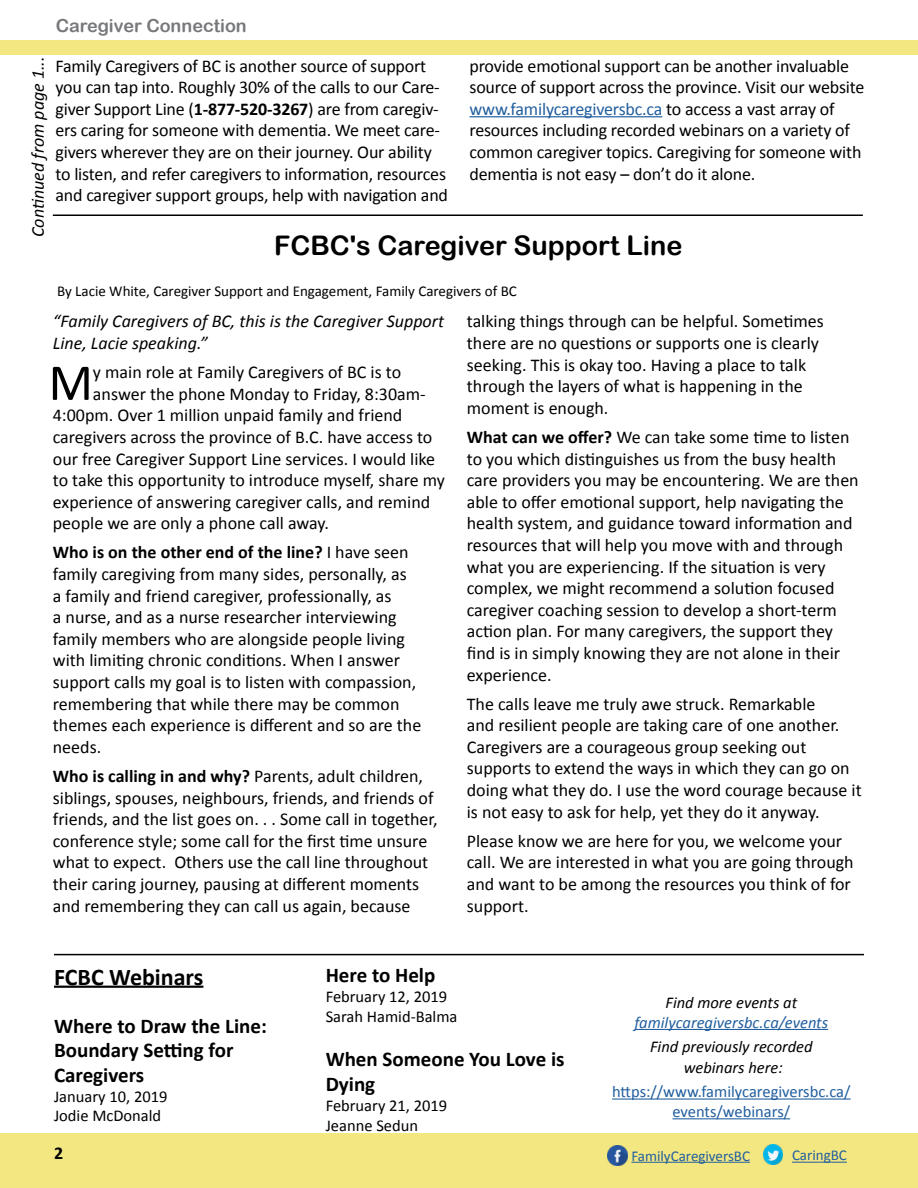
<style>
.page{position:relative;width:918px;height:1188px;background:#fff}
.page>*{position:absolute;margin:0;border:0;box-sizing:border-box;transform-origin:0 0}
.t1{font:52.05px "Calibri";color:#000}
.t2{font:27px "Arial Rounded MT Bold";color:#000}
.t3{font:700 24px "Calibri";color:#000}
.t4{font:700 21px/24.6px "Calibri";color:#000}
.t5{font:18px/21.6px "Calibri";color:#000}
.t6{font:italic 18px/21.6px "Calibri";color:#000}
.t7{font:18px "Arial Rounded MT Bold";color:#77787b}
.t8{font:700 18px "Calibri";color:#000}
.t9{font:16.5px/19.8px "Calibri";color:#000}
.t10{font:italic 16.5px/21.3px "Calibri";color:#000;text-align:center}
.t11{font:16.5px/19.8px "Calibri";color:#215e9e;text-align:center}
.t12{font:italic 16.5px "Calibri";color:#215e9e}
.t13{font:15px "Calibri";color:#000}
.t14{font:15px "Calibri";color:#215e9e}
.s1{font-weight:700}
.s2{color:#215e9e}
</style>
<div class="page">
<div style="left:0;top:40px;width:918px;height:15px;background:#f3e782"></div>
<div style="left:0;top:1133px;width:918px;height:55px;background:#f3e782"></div>
<hr style="left:54px;top:986px;width:149px;height:2px;background:#000">
<hr style="left:634px;top:1029px;width:194px;height:1px;background:#215e9e">
<hr style="left:612px;top:1099px;width:239px;height:1px;background:#215e9e">
<hr style="left:673px;top:1118px;width:117px;height:1px;background:#215e9e">
<hr style="left:54px;top:954px;width:810px;height:1px;background:#000">
<img style="left:607px;top:1145px;width:21px;height:21px">
<img style="left:764px;top:1145px;width:19px;height:20px">
<hr style="left:631px;top:1162px;width:119px;height:1px;background:#215e9e">
<hr style="left:792px;top:1162px;width:55px;height:1px;background:#215e9e">
<hr style="left:53px;top:214px;width:810px;height:2px;background:#000">
<hr style="left:470px;top:116px;width:192px;height:1px;background:#215e9e">
<p class="t7" style="left:56px;top:15px;width:192px">Caregiver Connection</p>
<p class="t6" style="left:26px;top:237px;width:182px;rotate:-90deg">Continued from page 1...</p>
<p class="t5" style="left:56px;top:54px;width:394px">Family Caregivers of BC is another source of support you can tap into. Roughly 30% of the calls to our Care&shy;giver Support Line (<span class="s1">1-877-520-3267</span>) are from caregiv&shy;ers caring for someone with dementia. We meet care&shy;givers wherever they are on their journey. Our ability to listen, and refer caregivers to information, resources and caregiver support groups, help with navigation and</p>
<p class="t5" style="left:470px;top:54px;width:396px">provide emotional support can be another invaluable source of support across the province. Visit our website <span class="s2">www.familycaregiversbc.ca</span> to access a vast array of resources including recorded webinars on a variety of common caregiver topics. Caregiving for someone with dementia is not easy – don’t do it alone.</p>
<h2 class="t2" style="left:274px;top:229px;width:410px">FCBC's Caregiver Support Line</h2>
<p class="t13" style="left:57px;top:281px;width:461px">By Lacie White, Caregiver Support and Engagement, Family Caregivers of BC</p>
<p class="t6" style="left:53px;top:310px;width:393px">“Family Caregivers of BC, this is the Caregiver Support<br>Line, Lacie speaking.”</p>
<h1 class="t1" style="left:49px;top:350px;width:46px">M</h1>
<p class="t5" style="left:93px;top:361px;width:310px">y main role at Family Caregivers of BC is to</p>
<p class="t5" style="left:93px;top:382px;width:334px">answer the phone Monday to Friday, 8:30am-</p>
<p class="t5" style="left:53px;top:404px;width:351px">4:00pm. Over 1 million unpaid family and friend</p>
<p class="t5" style="left:53px;top:425px;width:381px">caregivers across the province of B.C. have access to</p>
<p class="t5" style="left:53px;top:447px;width:384px">our free Caregiver Support Line services. I would like</p>
<p class="t5" style="left:53px;top:469px;width:394px">to take this opportunity to introduce myself, share my</p>
<p class="t5" style="left:53px;top:490px;width:379px">experience of answering caregiver calls, and remind</p>
<p class="t5" style="left:53px;top:512px;width:278px">people we are only a phone call away.</p>
<p class="t5" style="left:53px;top:541px;width:370px"><span class="s1">Who is on the other end of the line?</span> I have seen family caregiving from many sides, personally, as<br>a family and friend caregiver, professionally, as<br>a nurse, and as a nurse researcher interviewing family members who are alongside people living with limiting chronic conditions. When I answer support calls my goal is to listen with compassion, remembering that while there may be common themes each experience is different and so are the needs.</p>
<p class="t5" style="left:53px;top:764px;width:386px"><span class="s1">Who is calling in and why?</span> Parents, adult children, siblings, spouses, neighbours, friends, and friends of friends, and the list goes on. . . Some call in together, conference style; some call for the first time unsure what to expect. Others use the call line throughout their caring journey, pausing at different moments and remembering they can call us again, because</p>
<p class="t5" style="left:467px;top:310px;width:359px">talking things through can be helpful. Sometimes there are no questions or supports one is clearly seeking. This is okay too. Having a place to talk through the layers of what is happening in the moment is enough.</p>
<p class="t5" style="left:467px;top:425px;width:393px"><span class="s1">What can we offer?</span> We can take some time to listen to you which distinguishes us from the busy health care providers you may be encountering. We are then able to offer emotional support, help navigating the health system, and guidance toward information and resources that will help you move with and through what you are experiencing. If the situation is very complex, we might recommend a solution focused caregiver coaching session to develop a short-term action plan. For many caregivers, the support they find is in simply knowing they are not alone in their experience.</p>
<p class="t5" style="left:467px;top:692px;width:396px">The calls leave me truly awe struck. Remarkable<br>and resilient people are taking care of one another.<br>Caregivers are a courageous group seeking out supports to extend the ways in which they can go on doing what they do. I use the word courage because it is not easy to ask for help, yet they do it anyway.</p>
<p class="t5" style="left:467px;top:829px;width:388px">Please know we are here for you, we welcome your call. We are interested in what you are going through and want to be among the resources you think of for support.</p>
<h3 class="t3" style="left:54px;top:962px;width:151px">FCBC Webinars</h3>
<p class="t4" style="left:54px;top:1012px;width:214px">Where to Draw the Line:<br>Boundary Setting for<br>Caregivers</p>
<p class="t9" style="left:54px;top:1085px;width:115px">January 10, 2019<br>Jodie McDonald</p>
<p class="t8" style="left:54px;top:1142px;width:11px">2</p>
<p class="t4" style="left:326px;top:962px;width:111px">Here to Help</p>
<p class="t9" style="left:326px;top:986px;width:133px">February 12, 2019<br>Sarah Hamid-Balma</p>
<p class="t4" style="left:326px;top:1045px;width:240px;line-height:25.2px">When Someone You Love is<br>Dying</p>
<p class="t9" style="left:326px;top:1095px;width:123px">February 21, 2019<br>Jeanne Sedun</p>
<p class="t10" style="left:665px;top:991px;width:133px">Find more events at</p>
<p class="t12" style="left:634px;top:1012px;width:195px">familycaregiversbc.ca/events</p>
<p class="t10" style="left:650px;top:1035px;width:164px">Find previously recorded webinars here:</p>
<p class="t11" style="left:612px;top:1081px;width:240px">https://www.familycaregiversbc.ca/ events/webinars/</p>
<p class="t14" style="left:631px;top:1146px;width:120px">FamilyCaregiversBC</p>
<p class="t14" style="left:792px;top:1146px;width:56px">CaringBC</p>
</div>
